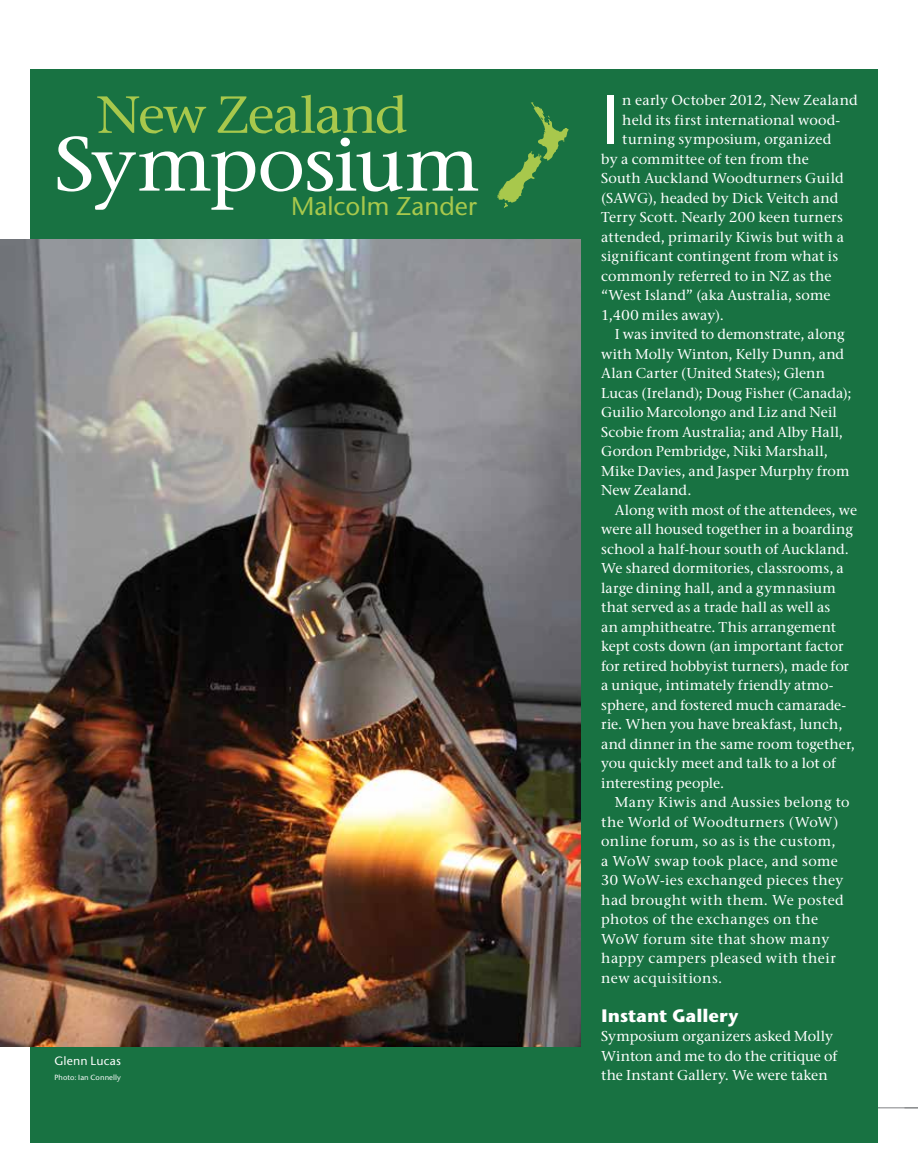
<style>
.page{position:relative;width:918px;height:1175px;background:#fff}
.page>*{position:absolute;margin:0;border:0;box-sizing:border-box;transform-origin:0 0}
.t1{font:500 76.5px "Stone Serif ITC Pro";letter-spacing:-.025em;color:#fff;scale:1.05 1}
.t2{font:500 69.3px "Stone Sans ITC Pro";color:#fff}
.t3{font:500 52.05px "Stone Serif ITC Pro";letter-spacing:-.035em;color:#a8c84c;scale:1.05 1}
.t4{font:500 25.65px "Stone Sans ITC Pro";letter-spacing:-.005em;color:#a8c84c}
.t5{font:700 18px "Stone Sans ITC Pro";color:#fff}
.t6{font:500 14.25px/19.5px "Stone Serif ITC Pro";letter-spacing:.01em;color:#fff}
.t7{font:500 14.25px "Stone Serif ITC Pro";letter-spacing:.035em;color:#fff}
.t8{font:500 14.25px "Stone Serif ITC Pro";letter-spacing:.04em;color:#fff}
.t9{font:500 14.25px "Stone Serif ITC Pro";letter-spacing:.03em;color:#fff}
.t10{font:500 12px "Stone Sans ITC Pro";letter-spacing:.015em;color:#fff}
.t11{font:500 7.5px "Stone Sans ITC Pro";letter-spacing:.01em;color:#fff}
</style>
<div class="page">
<hr style="left:327px;top:1107px;width:591px;height:1px;background:#808285">
<div style="left:30px;top:69px;width:848px;height:1073px;background:#187242"></div>
<img style="left:0;top:239px;width:581px;height:807px">
<svg style="left:497px;top:102px;width:72px;height:106px"></svg>
<h3 class="t3" style="left:97px;top:83px;width:298px">New Zealand</h3>
<h1 class="t1" style="left:54px;top:117px;width:407px">Symposium</h1>
<h3 class="t4" style="left:291px;top:191px;width:187px">Malcolm Zander</h3>
<p class="t10" style="left:54px;top:1053px;width:68px">Glenn Lucas</p>
<p class="t11" style="left:54px;top:1073px;width:68px">Photo: Ian Connelly</p>
<h2 class="t2" style="left:601px;top:77px;width:20px">I</h2>
<p class="t6" style="left:622px;top:90px;width:237px">n early October 2012, New Zealand</p>
<p class="t6" style="left:622px;top:110px;width:220px">held its first international wood-</p>
<p class="t6" style="left:622px;top:129px;width:211px">turning symposium, organized</p>
<p class="t6" style="left:601px;top:149px;width:209px">by a committee of ten from the</p>
<p class="t6" style="left:601px;top:168px;width:244px">South Auckland Woodturners Guild</p>
<p class="t6" style="left:601px;top:188px;width:239px">(SAWG), headed by Dick Veitch and</p>
<p class="t6" style="left:601px;top:207px;width:243px">Terry Scott. Nearly 200 keen turners</p>
<p class="t6" style="left:601px;top:227px;width:244px">attended, primarily Kiwis but with a</p>
<p class="t6" style="left:601px;top:246px;width:239px">significant contingent from what is</p>
<p class="t6" style="left:601px;top:266px;width:232px">commonly referred to in NZ as the</p>
<p class="t6" style="left:601px;top:285px;width:231px">“West Island” (aka Australia, some</p>
<p class="t6" style="left:601px;top:305px;width:124px">1,400 miles away).</p>
<p class="t6" style="left:615px;top:324px;width:232px">I was invited to demonstrate, along</p>
<p class="t6" style="left:601px;top:344px;width:245px">with Molly Winton, Kelly Dunn, and</p>
<p class="t6" style="left:601px;top:363px;width:226px">Alan Carter (United States); Glenn</p>
<p class="t6" style="left:601px;top:383px;width:252px">Lucas (Ireland); Doug Fisher (Canada);</p>
<p class="t6" style="left:601px;top:402px;width:237px">Guilio Marcolongo and Liz and Neil</p>
<p class="t6" style="left:601px;top:422px;width:243px">Scobie from Australia; and Alby Hall,</p>
<p class="t6" style="left:601px;top:441px;width:228px">Gordon Pembridge, Niki Marshall,</p>
<p class="t6" style="left:601px;top:461px;width:250px">Mike Davies, and Jasper Murphy from</p>
<p class="t6" style="left:601px;top:480px;width:92px">New Zealand.</p>
<p class="t6" style="left:615px;top:500px;width:244px">Along with most of the attendees, we</p>
<p class="t6" style="left:601px;top:519px;width:253px">were all housed together in a boarding</p>
<p class="t6" style="left:601px;top:539px;width:249px">school a half-hour south of Auckland.</p>
<p class="t6" style="left:601px;top:558px;width:244px">We shared dormitories, classrooms, a</p>
<p class="t6" style="left:601px;top:578px;width:236px">large dining hall, and a gymnasium</p>
<p class="t6" style="left:601px;top:597px;width:231px">that served as a trade hall as well as</p>
<p class="t6" style="left:601px;top:617px;width:236px">an amphitheatre. This arrangement</p>
<p class="t6" style="left:601px;top:636px;width:244px">kept costs down (an important factor</p>
<p class="t6" style="left:601px;top:656px;width:249px">for retired hobbyist turners), made for</p>
<p class="t6" style="left:601px;top:675px;width:234px">a unique, intimately friendly atmo-</p>
<p class="t6" style="left:601px;top:695px;width:247px">sphere, and fostered much camarade-</p>
<p class="t6" style="left:601px;top:714px;width:243px">rie. When you have breakfast, lunch,</p>
<p class="t6" style="left:601px;top:734px;width:255px">and dinner in the same room together,</p>
<p class="t6" style="left:601px;top:753px;width:236px">you quickly meet and talk to a lot of</p>
<p class="t6" style="left:601px;top:773px;width:125px">interesting people.</p>
<p class="t9" style="left:615px;top:793px;width:237px">Many Kiwis and Aussies belong to</p>
<p class="t6" style="left:601px;top:812px;width:239px">the World of Woodturners (WoW)</p>
<p class="t7" style="left:601px;top:832px;width:236px">online forum, so as is the custom,</p>
<p class="t6" style="left:601px;top:851px;width:238px">a WoW swap took place, and some</p>
<p class="t7" style="left:601px;top:871px;width:244px">30 WoW-ies exchanged pieces they</p>
<p class="t6" style="left:601px;top:890px;width:244px">had brought with them. We posted</p>
<p class="t6" style="left:601px;top:909px;width:219px">photos of the exchanges on the</p>
<p class="t6" style="left:601px;top:929px;width:230px">WoW forum site that show many</p>
<p class="t8" style="left:601px;top:949px;width:236px">happy campers pleased with their</p>
<p class="t6" style="left:601px;top:968px;width:123px">new acquisitions.</p>
<p class="t5" style="left:601px;top:1003px;width:139px">Instant Gallery</p>
<p class="t6" style="left:601px;top:1026px;width:238px">Symposium organizers asked Molly<br>Winton and me to do the critique of the Instant Gallery. We were taken</p>
</div>
